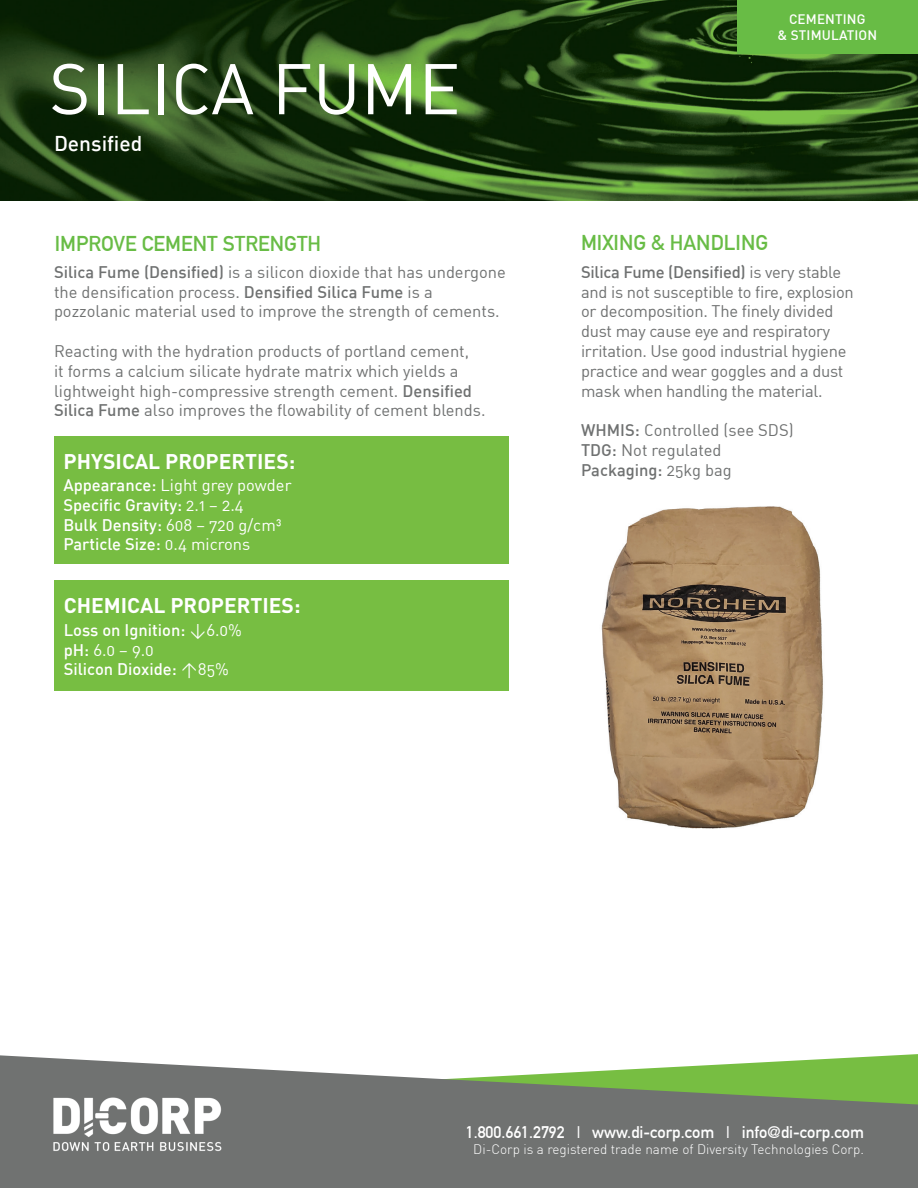
<style>
.page{position:relative;width:918px;height:1188px;background:#fff}
.page>*{position:absolute;margin:0;border:0;box-sizing:border-box;transform-origin:0 0}
.t1{font:70.5px "DIN Regular Alternate";color:#fff}
.t2{font:700 21px "DIN";color:#fff}
.t3{font:700 21px "DIN Alternate";color:#68bc45}
.t4{font:500 21px "DIN";color:#fff}
.t5{font:16.5px/19.8px "DIN Regular Alternate";color:#6f7171}
.t6{font:500 16.5px/19.8px "DIN";color:#fff}
.t7{font:500 16.5px "DIN";letter-spacing:-.015em;color:#6f7171}
.t8{font:700 16.5px "DIN Alternate";color:#fff}
.t9{font:16.5px "DIN Regular Alternate";color:#fff}
.t10{font:300 13.5px "DIN";color:#fff}
.t11{font:500 13.5px/16.2px "DIN";letter-spacing:.01em;color:#fff;text-align:center}
.s1{font-family:"DIN";font-weight:500}
.s2{font-family:"DIN Regular Alternate";font-weight:400}
</style>
<div class="page">
<svg style="left:0;top:1055px;width:918px;height:133px;background:#7e8779"></svg>
<img style="left:0;top:0;width:918px;height:201px">
<div style="left:54px;top:436px;width:455px;height:128px;background:#77bd42"></div>
<div style="left:54px;top:580px;width:455px;height:111px;background:#77be42"></div>
<img style="left:52px;top:1096px;width:171px;height:57px">
<div style="left:737px;top:0;width:181px;height:54px;background:#68bc45"></div>
<img style="left:601px;top:506px;width:222px;height:323px">
<h1 class="t1" style="left:49px;top:45px;width:413px">SILICA FUME</h1>
<p class="t4" style="left:54px;top:130px;width:90px">Densified</p>
<p class="t11" style="left:778px;top:10px;width:101px">CEMENTING<br>&amp; STIMULATION</p>
<p class="t3" style="left:55px;top:227px;width:268px">IMPROVE CEMENT STRENGTH</p>
<p class="t3" style="left:581px;top:227px;width:189px">MIXING &amp; HANDLING</p>
<p class="t5" style="left:54px;top:262px;width:453px"><span class="s1">Silica Fume (Densified)</span> is a silicon dioxide that has undergone the densification process. <span class="s1">Densified Silica Fume</span> is a pozzolanic material used to improve the strength of cements.</p>
<p class="t5" style="left:54px;top:341px;width:433px">Reacting with the hydration products of portland cement,<br>it forms a calcium silicate hydrate matrix which yields a lightweight high-compressive strength cement. <span class="s1">Densified Silica Fume</span> also improves the flowability of cement blends.</p>
<p class="t7" style="left:581px;top:261px;width:262px">Silica Fume (Densified) <span class="s2">is very stable</span></p>
<p class="t5" style="left:581px;top:281px;width:274px">and is not susceptible to fire, explosion or decomposition. The finely divided dust may cause eye and respiratory irritation. Use good industrial hygiene practice and wear goggles and a dust mask when handling the material.</p>
<p class="t5" style="left:581px;top:420px;width:214px"><span class="s1">WHMIS:</span> Controlled (see SDS)<br><span class="s1">TDG:</span> Not regulated</p>
<p class="t7" style="left:581px;top:459px;width:152px">Packaging: <span class="s2">25kg bag</span></p>
<p class="t2" style="left:64px;top:447px;width:233px">PHYSICAL PROPERTIES:</p>
<p class="t9" style="left:63px;top:475px;width:230px"><span class="s1">Appearance:</span> Light grey powder</p>
<p class="t6" style="left:63px;top:494px;width:220px">Specific Gravity: <span class="s2">2.1 – 2.4<br></span>Bulk Density: <span class="s2">608 – 720 g/cm³<br></span>Particle Size: <span class="s2">0.4 microns</span></p>
<p class="t2" style="left:64px;top:591px;width:238px">CHEMICAL PROPERTIES:</p>
<p class="t6" style="left:64px;top:619px;width:180px">Loss on Ignition: <span class="s2">&lt;6.0%</span></p>
<p class="t9" style="left:64px;top:639px;width:92px"><span class="s1">pH:</span> 6.0 – 9.0</p>
<p class="t6" style="left:64px;top:659px;width:167px">Silicon Dioxide: <span class="s2">&gt;85%</span></p>
<p class="t8" style="left:466px;top:1119px;width:400px">1.800.661.2792 | www.di-corp.com | info@di-corp.com</p>
<p class="t10" style="left:473px;top:1141px;width:392px">Di-Corp is a registered trade name of Diversity Technologies Corp.</p>
</div>
